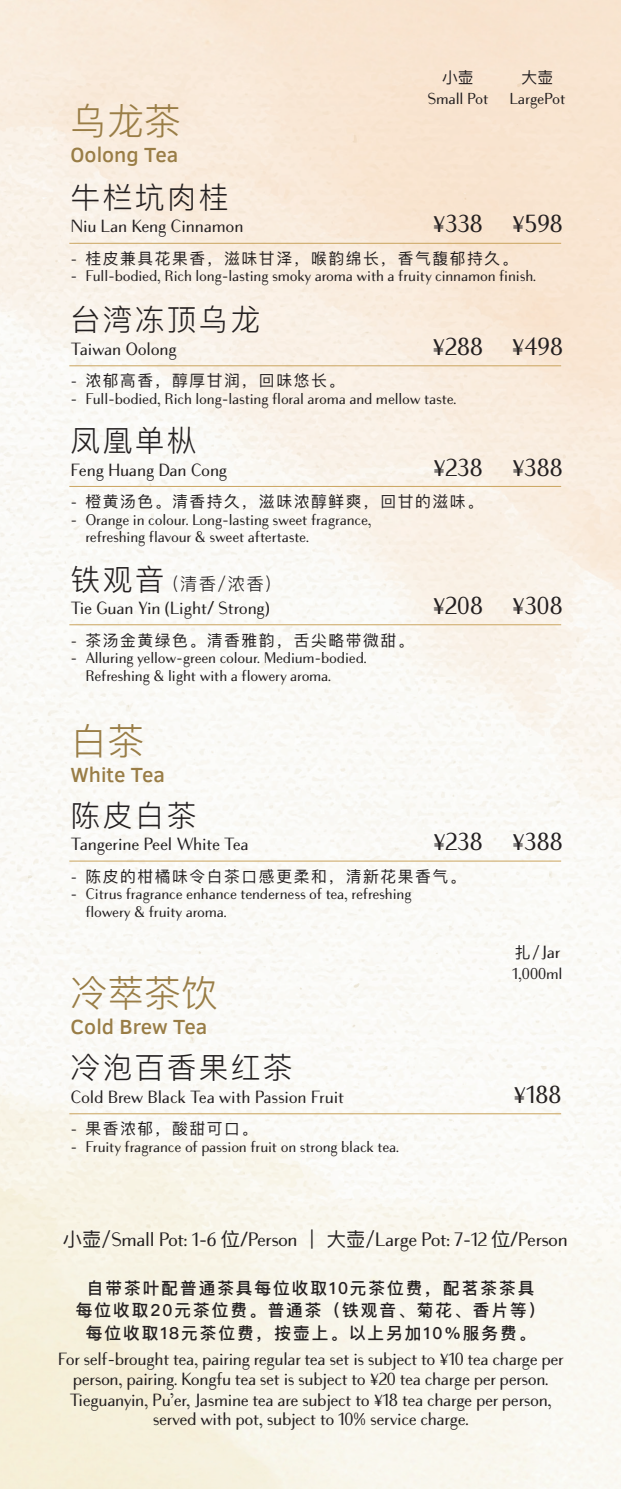
<style>
.page{position:relative;width:621px;height:1489px;background:#fff}
.page>*{position:absolute;margin:0;border:0;box-sizing:border-box;transform-origin:0 0}
.t1{font:300 36.75px "Ping Fang SC";color:#997d46}
.t2{font:300 29.75px "Ping Fang SC";letter-spacing:.075em;color:#231f20}
.t3{font:24.5px "Bodoni Sans Text";letter-spacing:.01em;color:#231f20}
.t4{font:500 21px "Clear Sans";color:#997d46}
.t5{font:19.25px "Bodoni Sans Text";letter-spacing:-.01em;color:#231f20}
.t6{font:17.5px/19.2px "Bodoni Sans Text";letter-spacing:-.01em;color:#231f20;text-align:center}
.t7{font:300 17.5px "Ping Fang SC";color:#231f20}
.t8{font:500 16.62px/22.8px "Ping Fang SC";letter-spacing:.12em;color:#231f20;text-align:center}
.t9{font:15.75px "Ping Fang SC";letter-spacing:.1em;color:#231f20}
.t10{font:15.75px "Bodoni Sans Text";color:#231f20}
.t11{font:15.22px/17.5px "Bodoni Sans Text";color:#231f20}
.s1{font-family:"Bodoni Sans Text";font-size:15.22px}
.s2{font-size:29.75px}
.s3{font-family:"Ping Fang SC";font-size:15.75px}
.s4{font-family:"Ping Fang SC"}
</style>
<div class="page">
<img style="left:0;top:0;width:620px;height:1488px">
<hr style="left:69px;top:243px;width:491px;height:1px;background:#caa45e">
<hr style="left:69px;top:365px;width:491px;height:1px;background:#caa45e">
<hr style="left:69px;top:486px;width:491px;height:1px;background:#caa45e">
<hr style="left:69px;top:624px;width:491px;height:1px;background:#caa45e">
<hr style="left:69px;top:860px;width:491px;height:1px;background:#caa45e">
<hr style="left:69px;top:1113px;width:491px;height:1px;background:#caa45e">
<p class="t9" style="left:441px;top:68px;width:33px">小壶</p>
<p class="t9" style="left:521px;top:68px;width:33px">大壶</p>
<p class="t10" style="left:427px;top:90px;width:62px">Small Pot</p>
<p class="t10" style="left:509px;top:90px;width:57px">LargePot</p>
<h1 class="t1" style="left:71px;top:99px;width:112px">乌龙茶</h1>
<h3 class="t4" style="left:71px;top:140px;width:109px">Oolong Tea</h3>
<h2 class="t2" style="left:71px;top:179px;width:159px">牛栏坑肉桂</h2>
<p class="t6" style="left:71px;top:217px;width:174px">Niu Lan Keng Cinnamon</p>
<h3 class="t3" style="left:432px;top:210px;width:132px">¥338 ¥598</h3>
<p class="t9" style="left:71px;top:248px;width:448px"><span class="s1">-</span> 桂皮兼具花果香，滋味甘泽，喉韵绵长，香气馥郁持久。</p>
<p class="t11" style="left:71px;top:268px;width:466px">- Full-bodied, Rich long-lasting smoky aroma with a fruity cinnamon finish.</p>
<h2 class="t2" style="left:71px;top:301px;width:191px">台湾冻顶乌龙</h2>
<p class="t6" style="left:71px;top:339px;width:107px">Taiwan Oolong</p>
<h3 class="t3" style="left:431px;top:332px;width:132px">¥288 ¥498</h3>
<p class="t9" style="left:71px;top:371px;width:275px"><span class="s1">-</span> 浓郁高香，醇厚甘润，回味悠长。</p>
<p class="t11" style="left:71px;top:390px;width:387px">- Full-bodied, Rich long-lasting floral aroma and mellow taste.</p>
<h2 class="t2" style="left:71px;top:422px;width:127px">凤凰单枞</h2>
<p class="t6" style="left:71px;top:460px;width:158px">Feng Huang Dan Cong</p>
<h3 class="t3" style="left:432px;top:453px;width:132px">¥238 ¥388</h3>
<p class="t9" style="left:71px;top:492px;width:413px"><span class="s1">-</span> 橙黄汤色。清香持久，滋味浓醇鲜爽，回甘的滋味。</p>
<p class="t11" style="left:85px;top:511px;width:287px;text-indent:-15px">- Orange in colour. Long-lasting sweet fragrance, refreshing flavour &amp; sweet aftertaste.</p>
<p class="t7" style="left:71px;top:572px;width:202px"><span class="s2">铁观音</span> (清香/浓香)</p>
<p class="t6" style="left:71px;top:598px;width:201px">Tie Guan Yin (Light/ Strong)</p>
<h3 class="t3" style="left:431px;top:591px;width:132px">¥208 ¥308</h3>
<p class="t9" style="left:71px;top:630px;width:344px"><span class="s1">-</span> 茶汤金黄绿色。清香雅韵，舌尖略带微甜。</p>
<p class="t11" style="left:85px;top:649px;width:282px;text-indent:-15px">- Alluring yellow-green colour. Medium-bodied.<br>Refreshing &amp; light with a flowery aroma.</p>
<h1 class="t1" style="left:71px;top:718px;width:75px">白茶</h1>
<h3 class="t4" style="left:71px;top:760px;width:96px">White Tea</h3>
<h2 class="t2" style="left:71px;top:797px;width:127px">陈皮白茶</h2>
<p class="t6" style="left:71px;top:835px;width:179px">Tangerine Peel White Tea</p>
<h3 class="t3" style="left:432px;top:827px;width:132px">¥238 ¥388</h3>
<p class="t9" style="left:71px;top:866px;width:396px"><span class="s1">-</span> 陈皮的柑橘味令白茶口感更柔和，清新花果香气。</p>
<p class="t11" style="left:85px;top:885px;width:327px;text-indent:-15px">- Citrus fragrance enhance tenderness of tea, refreshing flowery &amp; fruity aroma.</p>
<p class="t6" style="left:514px;top:942px;width:47px"><span class="s3">扎/</span>Jar</p>
<p class="t10" style="left:512px;top:964px;width:52px">1,000ml</p>
<h1 class="t1" style="left:71px;top:970px;width:148px">冷萃茶饮</h1>
<h3 class="t4" style="left:71px;top:1012px;width:138px">Cold Brew Tea</h3>
<h2 class="t2" style="left:71px;top:1049px;width:223px">冷泡百香果红茶</h2>
<p class="t6" style="left:71px;top:1087px;width:275px">Cold Brew Black Tea with Passion Fruit</p>
<h3 class="t3" style="left:512px;top:1079px;width:50px">¥188</h3>
<p class="t9" style="left:71px;top:1118px;width:188px"><span class="s1">-</span> 果香浓郁，酸甜可口。</p>
<p class="t11" style="left:71px;top:1137px;width:329px">- Fruity fragrance of passion fruit on strong black tea.</p>
<p class="t5" style="left:63px;top:1228px;width:506px"><span class="s4">小壶/</span>Small Pot: 1-6 <span class="s4">位</span>/Person <span class="s4">| 大壶/</span>Large Pot: 7-12 <span class="s4">位</span>/Person</p>
<p class="t8" style="left:76px;top:1275px;width:470px">自带茶叶配普通茶具每位收取10元茶位费，配茗茶茶具<br>每位收取20元茶位费。普通茶（铁观音、菊花、香片等）每位收取18元茶位费，按壶上。以上另加10%服务费。</p>
<p class="t6" style="left:58px;top:1349px;width:507px">For self-brought tea, pairing regular tea set is subject to ¥10 tea charge per person, pairing. Kongfu tea set is subject to ¥20 tea charge per person.</p>
<p class="t6" style="left:69px;top:1390px;width:483px">Tieguanyin, Pu’er, Jasmine tea are subject to ¥18 tea charge per person, served with pot, subject to 10% service charge.</p>
</div>
